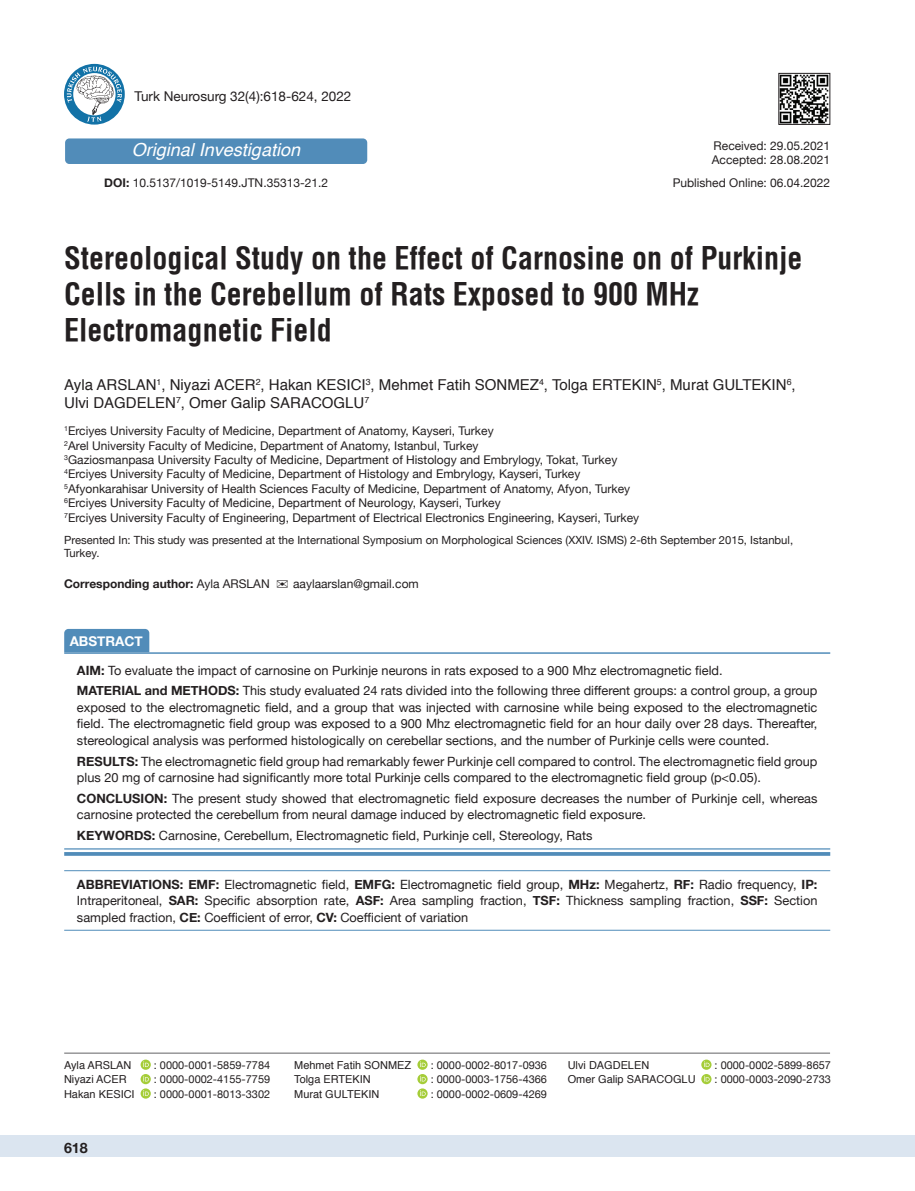
<style>
.page{position:relative;width:915px;height:1191px;background:#fff}
.page>*{position:absolute;margin:0;border:0;box-sizing:border-box;transform-origin:0 0}
.t1{font:700 30px/36px "Helvetica Condens";color:#231f20}
.t2{font:italic 18px "Helvetica";color:#fff}
.t3{font:15px/18px "Helvetica";color:#231f20}
.t4{font:700 14.25px "Helvetica Neue";color:#231f20}
.t5{font:13.5px "Helvetica Neue";color:#231f20}
.t6{font:700 13.5px "Helvetica Neue";color:#fff}
.t7{font:12.75px/16.5px "Helvetica Neue";color:#231f20}
.t8{font:12px/14.4px "Helvetica Neue";color:#231f20}
.t9{font:700 12px "Helvetica Neue";color:#231f20}
.t10{font:11.25px/13.5px "Helvetica Neue";color:#231f20}
.t11{font:10.95px "Helvetica Neue";color:#231f20}
.t12{font:10.95px "Helvetica";color:#231f20}
.s1{font-weight:700}
.s2{font-weight:400}
</style>
<div class="page">
<div style="left:0;top:1135px;width:914px;height:22px;background:#dbe5f0"></div>
<hr style="left:64px;top:1052px;width:765px;height:1px;background:#636366">
<div style="left:64px;top:629px;width:85px;height:23px;background:#518cb9"></div>
<svg style="left:64px;top:849px;width:766px;height:1px"></svg>
<hr style="left:64px;top:652px;width:766px;height:2px;background:#518cb9">
<hr style="left:64px;top:848px;width:766px;height:1px;background:#518cb9">
<hr style="left:64px;top:852px;width:766px;height:3px;background:#518cb9">
<hr style="left:64px;top:870px;width:766px;height:1px;background:#518cb9">
<hr style="left:64px;top:930px;width:766px;height:1px;background:#518cb9">
<img style="left:780px;top:75px;width:47px;height:48px">
<div style="left:778px;top:73px;width:51px;height:52px;border:1px solid #231f20"></div>
<svg style="left:701px;top:1059px;width:10px;height:10px"></svg>
<svg style="left:703px;top:1061px;width:6px;height:6px"></svg>
<svg style="left:701px;top:1074px;width:10px;height:10px"></svg>
<svg style="left:703px;top:1075px;width:6px;height:6px"></svg>
<svg style="left:140px;top:1059px;width:11px;height:10px"></svg>
<svg style="left:143px;top:1061px;width:6px;height:6px"></svg>
<svg style="left:140px;top:1074px;width:11px;height:10px"></svg>
<svg style="left:143px;top:1075px;width:6px;height:6px"></svg>
<svg style="left:140px;top:1088px;width:11px;height:10px"></svg>
<svg style="left:143px;top:1090px;width:6px;height:5px"></svg>
<svg style="left:417px;top:1059px;width:10px;height:10px"></svg>
<svg style="left:420px;top:1061px;width:5px;height:6px"></svg>
<svg style="left:417px;top:1074px;width:10px;height:10px"></svg>
<svg style="left:420px;top:1075px;width:5px;height:6px"></svg>
<svg style="left:417px;top:1088px;width:10px;height:10px"></svg>
<svg style="left:420px;top:1090px;width:5px;height:5px"></svg>
<svg style="left:64px;top:64px;width:61px;height:61px"></svg>
<svg style="left:67px;top:67px;width:55px;height:55px"></svg>
<div style="left:65px;top:138px;width:302px;height:26px;background:#518cb9;border-radius:4px"></div>
<p class="t5" style="left:134px;top:86px;width:218px">Turk Neurosurg 32(4):618-624, 2022</p>
<h2 class="t2" style="left:132px;top:136px;width:170px">Original Investigation</h2>
<p class="t8" style="left:104px;top:177px;width:225px"><span class="s1">DOI:</span> 10.5137/1019-5149.JTN.35313-21.2</p>
<p class="t8" style="left:711px;top:139px;width:120px">Received: 29.05.2021<br>Accepted: 28.08.2021</p>
<p class="t8" style="left:672px;top:176px;width:159px">Published Online: 06.04.2022</p>
<h1 class="t1" style="left:64px;top:240px;width:739px">Stereological Study on the Effect of Carnosine on of Purkinje<br>Cells in the Cerebellum of Rats Exposed to 900 MHz<br>Electromagnetic Field</h1>
<p class="t3" style="left:64px;top:376px;width:732px">Ayla ARSLAN<sup>1</sup>, Niyazi ACER<sup>2</sup>, Hakan KESICI<sup>3</sup>, Mehmet Fatih SONMEZ<sup>4</sup>, Tolga ERTEKIN<sup>5</sup>, Murat GULTEKIN<sup>6</sup>,<br>Ulvi DAGDELEN<sup>7</sup>, Omer Galip SARACOGLU<sup>7</sup></p>
<p class="t8" style="left:64px;top:424px;width:576px"><sup>1</sup>Erciyes University Faculty of Medicine, Department of Anatomy, Kayseri, Turkey<br><sup>2</sup>Arel University Faculty of Medicine, Department of Anatomy, Istanbul, Turkey<br><sup>3</sup>Gaziosmanpasa University Faculty of Medicine, Department of Histology and Embrylogy, Tokat, Turkey <sup>4</sup>Erciyes University Faculty of Medicine, Department of Histology and Embrylogy, Kayseri, Turkey <sup>5</sup>Afyonkarahisar University of Health Sciences Faculty of Medicine, Department of Anatomy, Afyon, Turkey <sup>6</sup>Erciyes University Faculty of Medicine, Department of Neurology, Kayseri, Turkey<br><sup>7</sup>Erciyes University Faculty of Engineering, Department of Electrical Electronics Engineering, Kayseri, Turkey</p>
<p class="t10" style="left:64px;top:533px;width:730px">Presented In: This study was presented at the International Symposium on Morphological Sciences (XXIV. ISMS) 2-6th September 2015, Istanbul,<br>Turkey.</p>
<p class="t9" style="left:64px;top:574px;width:207px">Corresponding author: <span class="s2">Ayla ARSLAN</span></p>
<p class="t8" style="left:293px;top:577px;width:127px">aaylaarslan@gmail.com</p>
<p class="t6" style="left:70px;top:630px;width:75px">ABSTRACT</p>
<p class="t7" style="left:77px;top:660px;width:741px;line-height:20.7px"><span class="s1">AIM:</span> To evaluate the impact of carnosine on Purkinje neurons in rats exposed to a 900 Mhz electromagnetic field.<br><span class="s1">MATERIAL and METHODS:</span> This study evaluated 24 rats divided into the following three different groups: a control group, a group</p>
<p class="t7" style="left:77px;top:699px;width:741px;text-align:justify">exposed to the electromagnetic field, and a group that was injected with carnosine while being exposed to the electromagnetic field. The electromagnetic field group was exposed to a 900 Mhz electromagnetic field for an hour daily over 28 days. Thereafter, stereological analysis was performed histologically on cerebellar sections, and the number of Purkinje cells were counted.</p>
<p class="t7" style="left:77px;top:753px;width:741px"><span class="s1">RESULTS:</span> The electromagnetic field group had remarkably fewer Purkinje cell compared to control. The electromagnetic field group plus 20 mg of carnosine had significantly more total Purkinje cells compared to the electromagnetic field group (p&lt;0.05).</p>
<p class="t7" style="left:77px;top:790px;width:741px"><span class="s1">CONCLUSION:</span> The present study showed that electromagnetic field exposure decreases the number of Purkinje cell, whereas carnosine protected the cerebellum from neural damage induced by electromagnetic field exposure.</p>
<p class="t7" style="left:77px;top:828px;width:517px"><span class="s1">KEYWORDS:</span> Carnosine, Cerebellum, Electromagnetic field, Purkinje cell, Stereology, Rats</p>
<p class="t7" style="left:77px;top:876px;width:741px;text-align:justify"><span class="s1">ABBREVIATIONS: EMF:</span> Electromagnetic field, <span class="s1">EMFG:</span> Electromagnetic field group, <span class="s1">MHz:</span> Megahertz, <span class="s1">RF:</span> Radio frequency, <span class="s1">IP:<br></span>Intraperitoneal, <span class="s1">SAR:</span> Specific absorption rate, <span class="s1">ASF:</span> Area sampling fraction, <span class="s1">TSF:</span> Thickness sampling fraction, <span class="s1">SSF:</span> Section sampled fraction, <span class="s1">CE:</span> Coefficient of error, <span class="s1">CV:</span> Coefficient of variation</p>
<p class="t12" style="left:64px;top:1056px;width:69px">Ayla ARSLAN</p>
<p class="t11" style="left:154px;top:1057px;width:118px">: 0000-0001-5859-7784</p>
<p class="t12" style="left:64px;top:1071px;width:64px">Niyazi ACER</p>
<p class="t11" style="left:154px;top:1071px;width:118px">: 0000-0002-4155-7759</p>
<p class="t12" style="left:64px;top:1085px;width:72px">Hakan KESICI</p>
<p class="t11" style="left:154px;top:1086px;width:118px">: 0000-0001-8013-3302</p>
<p class="t4" style="left:64px;top:1137px;width:25px">618</p>
<p class="t12" style="left:294px;top:1056px;width:118px">Mehmet Fatih SONMEZ</p>
<p class="t11" style="left:430px;top:1057px;width:118px">: 0000-0002-8017-0936</p>
<p class="t12" style="left:294px;top:1071px;width:78px">Tolga ERTEKIN</p>
<p class="t11" style="left:430px;top:1071px;width:118px">: 0000-0003-1756-4366</p>
<p class="t12" style="left:294px;top:1085px;width:86px">Murat GULTEKIN</p>
<p class="t11" style="left:430px;top:1086px;width:118px">: 0000-0002-0609-4269</p>
<p class="t12" style="left:567px;top:1056px;width:83px">Ulvi DAGDELEN</p>
<p class="t11" style="left:714px;top:1057px;width:118px">: 0000-0002-5899-8657</p>
<p class="t12" style="left:567px;top:1071px;width:129px">Omer Galip SARACOGLU</p>
<p class="t11" style="left:714px;top:1071px;width:118px">: 0000-0003-2090-2733</p>
</div>
